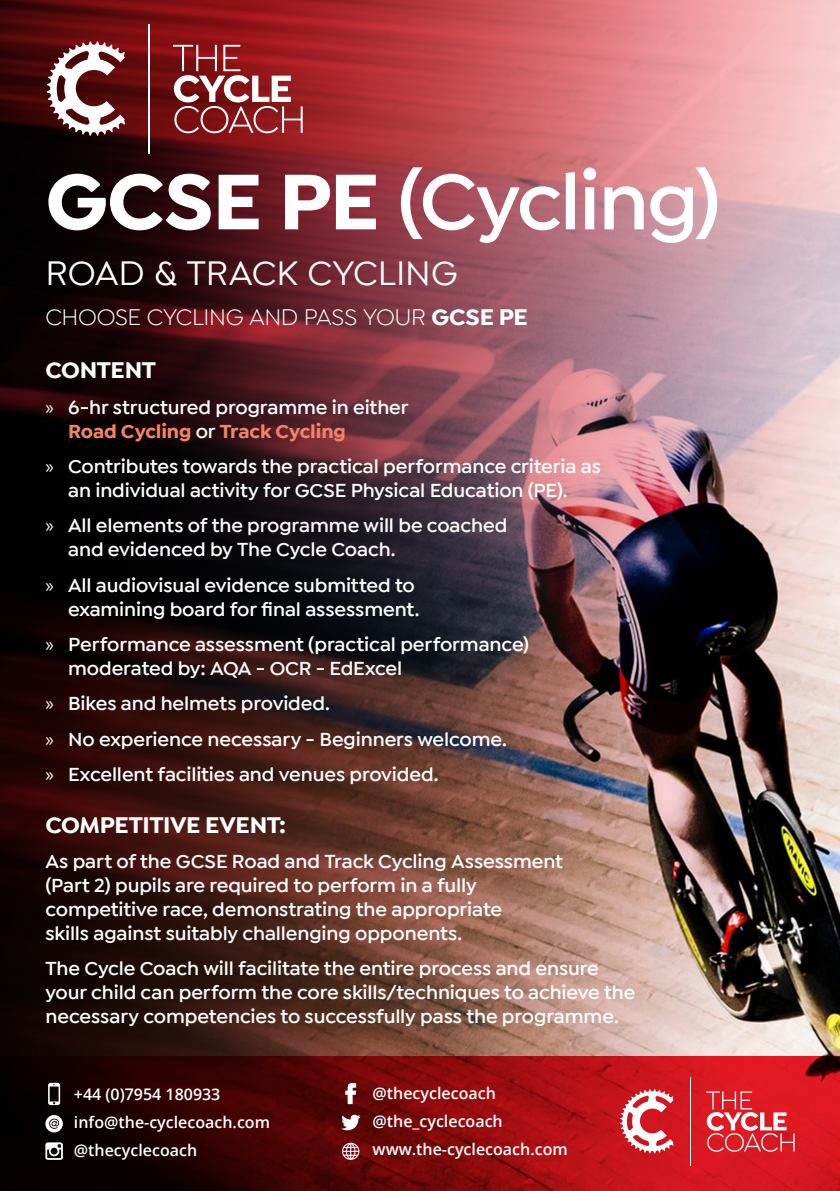
<style>
.page{position:relative;width:840px;height:1191px;background:#fff}
.page>*{position:absolute;margin:0;border:0;box-sizing:border-box;transform-origin:0 0}
.bi-line{font:600 84px "Isidora Sans";letter-spacing:-.025em;color:#fff}
.bi-line-2{font:500 36px "Isidora Sans";color:#fff}
.Large_Paragraph{font:24px "Isidora Sans";letter-spacing:-.02em;color:#fff}
.Large_Paragraph-2{font:700 24px "Isidora Sans";letter-spacing:-.02em;color:#fff}
.Bullet_points_pg2{font:600 20px/24px "Isidora Sans";letter-spacing:-.005em;color:#fff}
.t1{font:600 16px/28px "Open Sans";color:#fff}
.s1{font-weight:700}
.s2{font-family:"Myriad Pro";font-weight:400}
.s3{font-weight:700;color:#f38367}
</style>
<div class="page">
<img style="left:0;top:0;width:839px;height:1056px">
<svg style="left:0;top:1056px;width:839px;height:135px;background:#700a0c"></svg>
<svg style="left:173px;top:45px;width:129px;height:88px"></svg>
<svg style="left:47px;top:41px;width:78px;height:95px"></svg>
<hr style="left:149px;top:24px;width:1px;height:129px;background:#fff">
<svg style="left:345px;top:1083px;width:11px;height:21px"></svg>
<svg style="left:342px;top:1142px;width:17px;height:17px"></svg>
<svg style="left:341px;top:1114px;width:19px;height:16px"></svg>
<svg style="left:45px;top:1142px;width:18px;height:17px"></svg>
<svg style="left:48px;top:1082px;width:12px;height:23px"></svg>
<svg style="left:45px;top:1115px;width:18px;height:17px"></svg>
<svg style="left:705px;top:1091px;width:89px;height:60px;background:#e44a52"></svg>
<svg style="left:619px;top:1089px;width:54px;height:64px"></svg>
<hr style="left:689px;top:1077px;width:1px;height:88px;background:#fff">
<p class="bi-line" style="left:45px;top:152px;width:676px"><span class="s1">GCSE PE</span> (Cycling)</p>
<p class="bi-line-2" style="left:45px;top:253px;width:413px">ROAD &amp; TRACK CYCLING</p>
<p class="Large_Paragraph" style="left:45px;top:304px;width:483px">CHOOSE CYCLING AND PASS YOUR <span class="s1">GCSE PE</span></p>
<p class="Large_Paragraph-2" style="left:45px;top:355px;width:112px">CONTENT</p>
<p class="Bullet_points_pg2" style="left:68px;top:395px;width:342px;text-indent:-23px"><span class="s2">»</span> 6-hr structured programme in either<br><span class="s3">Road Cycling</span> or <span class="s3">Track Cycling</span></p>
<p class="Bullet_points_pg2" style="left:45px;top:454px;width:556px;text-align:center"><span class="s2">»</span> Contributes towards the practical performance criteria as an individual activity for GCSE Physical Education (PE).</p>
<p class="Bullet_points_pg2" style="left:68px;top:513px;width:440px;text-indent:-23px"><span class="s2">»</span> All elements of the programme will be coached and evidenced by The Cycle Coach.</p>
<p class="Bullet_points_pg2" style="left:45px;top:573px;width:375px;text-align:right"><span class="s2">»</span> All audiovisual evidence submitted to examining board for final assessment.</p>
<p class="Bullet_points_pg2" style="left:68px;top:632px;width:462px;text-indent:-23px"><span class="s2">»</span> Performance assessment (practical performance) moderated by: AQA - OCR - EdExcel</p>
<p class="Bullet_points_pg2" style="left:45px;top:691px;width:286px"><span class="s2">»</span> Bikes and helmets provided.</p>
<p class="Bullet_points_pg2" style="left:45px;top:727px;width:463px"><span class="s2">»</span> No experience necessary - Beginners welcome.</p>
<p class="Bullet_points_pg2" style="left:45px;top:762px;width:394px"><span class="s2">»</span> Excellent facilities and venues provided.</p>
<p class="Large_Paragraph-2" style="left:45px;top:810px;width:242px">COMPETITIVE EVENT:</p>
<p class="Bullet_points_pg2" style="left:45px;top:849px;width:519px">As part of the GCSE Road and Track Cycling Assessment (Part 2) pupils are required to perform in a fully competitive race, demonstrating the appropriate<br>skills against suitably challenging opponents.</p>
<p class="Bullet_points_pg2" style="left:45px;top:956px;width:591px">The Cycle Coach will facilitate the entire process and ensure your child can perform the core skills/techniques to achieve the necessary competencies to successfully pass the programme.</p>
<p class="t1" style="left:74px;top:1079px;width:197px">+44 (0)7954 180933 info@the-cyclecoach.com @thecyclecoach</p>
<p class="t1" style="left:372px;top:1078px;width:196px">@thecyclecoach @the_cyclecoach www.the-cyclecoach.com</p>
</div>
